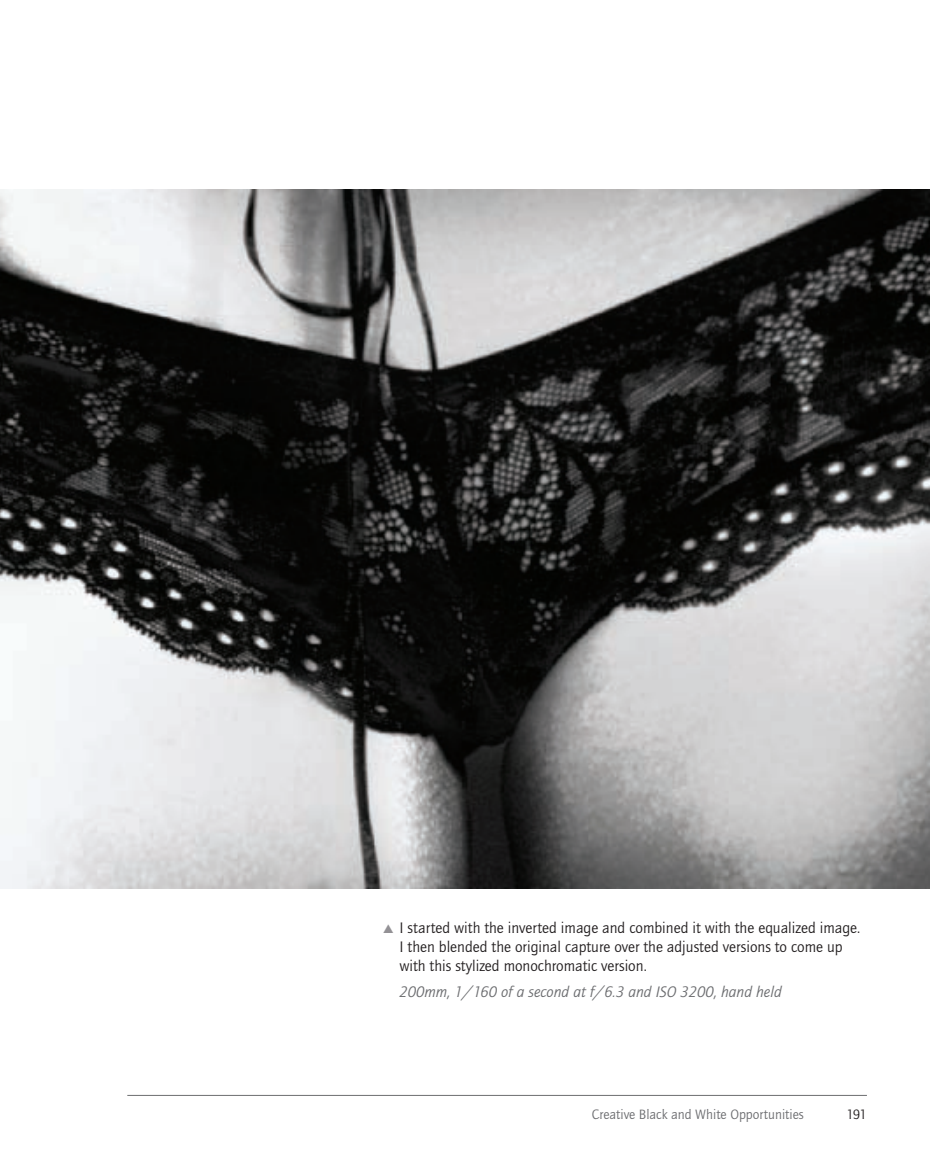
<style>
.page{position:relative;width:930px;height:1158px;background:#fff}
.page>*{position:absolute;margin:0;border:0;box-sizing:border-box;transform-origin:0 0}
.t1{font:15.75px/19.2px "ITC Quay Sans";color:#231f20}
.t2{font:italic 15.75px "ITC Quay Sans";color:#6c6d70}
.t3{font:14px "ITC Quay Sans";color:#6c6d70}
.t4{font:14px "ITC Quay Sans";color:#231f20}
.s1{color:#939195}
</style>
<div class="page">
<hr style="left:127px;top:1095px;width:739px;height:1px;background:#6c6d70">
<img style="left:0;top:189px;width:929px;height:700px">
<p class="t1" style="left:399px;top:919px;width:462px;text-indent:-18px"><span class="s1">▲</span> I started with the inverted image and combined it with the equalized image.<br>I then blended the original capture over the adjusted versions to come up with this stylized monochromatic version.</p>
<p class="t2" style="left:399px;top:985px;width:384px">200mm, 1/160 of a second at f/6.3 and ISO 3200, hand held</p>
<p class="t3" style="left:591px;top:1108px;width:213px">Creative Black and White Opportunities</p>
<p class="t4" style="left:846px;top:1108px;width:22px">191</p>
</div>
